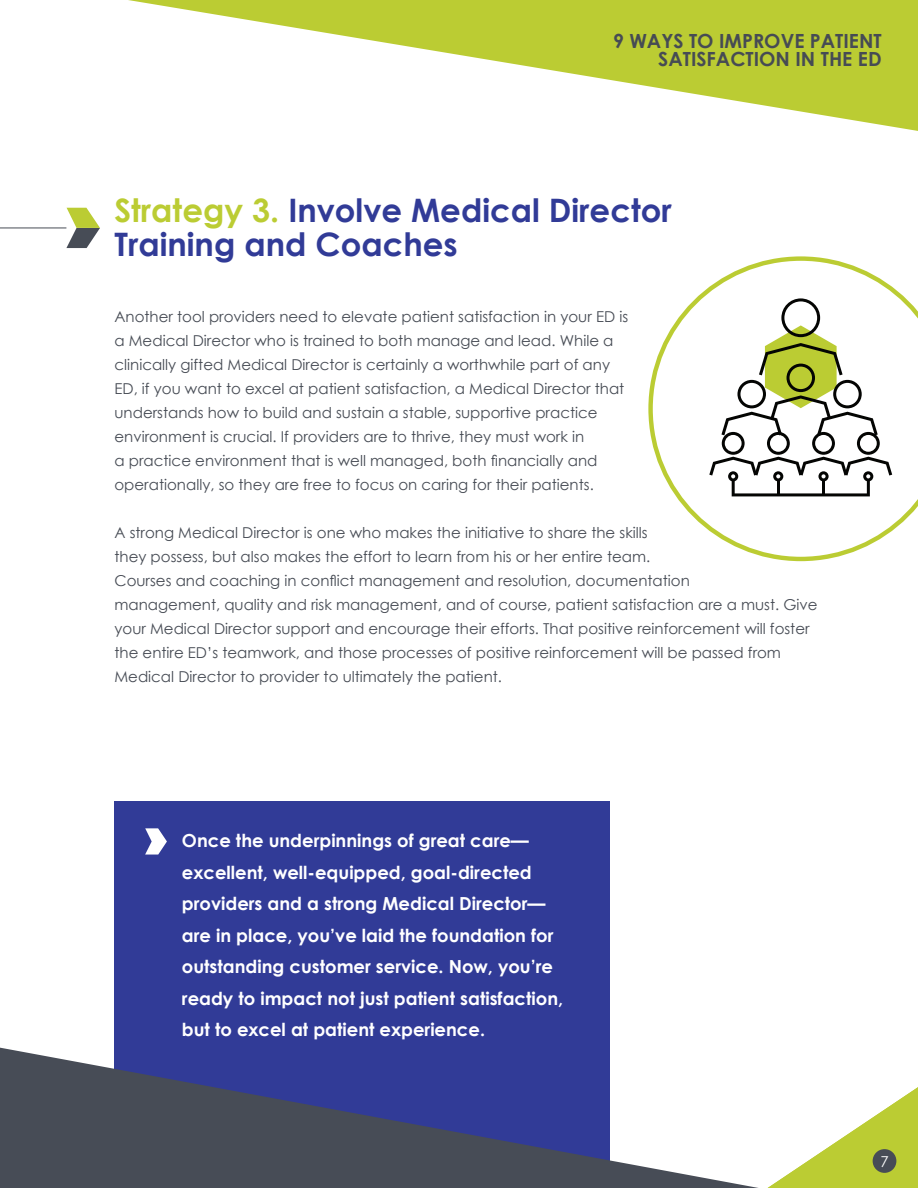
<style>
.page{position:relative;width:918px;height:1188px;background:#fff}
.page>*{position:absolute;margin:0;border:0;box-sizing:border-box;transform-origin:0 0}
.t1{font:700 32.4px/34.3px "Century Gothic";color:#313b97}
.t2{font:700 19.5px/18px "Century Gothic";color:#464b54;text-align:right}
.t3{font:700 18px/31.5px "Century Gothic";color:#fff}
.t4{font:15px/24px "Century Gothic";color:#464b54}
.t5{font:15px "Century Gothic";color:#fff}
.s1{color:#bc3}
</style>
<div class="page">
<svg style="left:648px;top:256px;width:270px;height:305px"></svg>
<svg style="left:709px;top:298px;width:183px;height:212px"></svg>
<div style="left:114px;top:801px;width:496px;height:361px;background:#313b97"></div>
<svg style="left:128px;top:0;width:790px;height:131px"></svg>
<svg style="left:768px;top:1087px;width:150px;height:101px"></svg>
<svg style="left:0;top:1048px;width:758px;height:140px"></svg>
<div style="left:873px;top:1149px;width:23px;height:24px;background:#474c56;border-radius:50%"></div>
<svg style="left:66px;top:208px;width:34px;height:40px"></svg>
<hr style="left:0;top:228px;width:66px;height:1px;background:#474c56">
<svg style="left:145px;top:828px;width:22px;height:27px"></svg>
<h2 class="t2" style="left:613px;top:31px;width:270px">9 WAYS TO IMPROVE PATIENT<br>SATISFACTION IN THE ED</h2>
<h1 class="t1" style="left:114px;top:192px;width:559px"><span class="s1">Strategy 3.</span> Involve Medical Director<br>Training and Coaches</h1>
<p class="t4" style="left:114px;top:304px;width:515px">Another tool providers need to elevate patient satisfaction in your ED is a Medical Director who is trained to both manage and lead. While a clinically gifted Medical Director is certainly a worthwhile part of any ED, if you want to excel at patient satisfaction, a Medical Director that understands how to build and sustain a stable, supportive practice environment is crucial. If providers are to thrive, they must work in<br>a practice environment that is well managed, both financially and operationally, so they are free to focus on caring for their patients.</p>
<p class="t4" style="left:114px;top:520px;width:705px">A strong Medical Director is one who makes the initiative to share the skills<br>they possess, but also makes the effort to learn from his or her entire team.<br>Courses and coaching in conflict management and resolution, documentation<br>management, quality and risk management, and of course, patient satisfaction are a must. Give your Medical Director support and encourage their efforts. That positive reinforcement will foster the entire ED’s teamwork, and those processes of positive reinforcement will be passed from Medical Director to provider to ultimately the patient.</p>
<p class="t3" style="left:182px;top:825px;width:383px">Once the underpinnings of great care— excellent, well-equipped, goal-directed providers and a strong Medical Director— are in place, you’ve laid the foundation for outstanding customer service. Now, you’re ready to impact not just patient satisfaction, but to excel at patient experience.</p>
<p class="t5" style="left:881px;top:1152px;width:10px">17</p>
</div>
